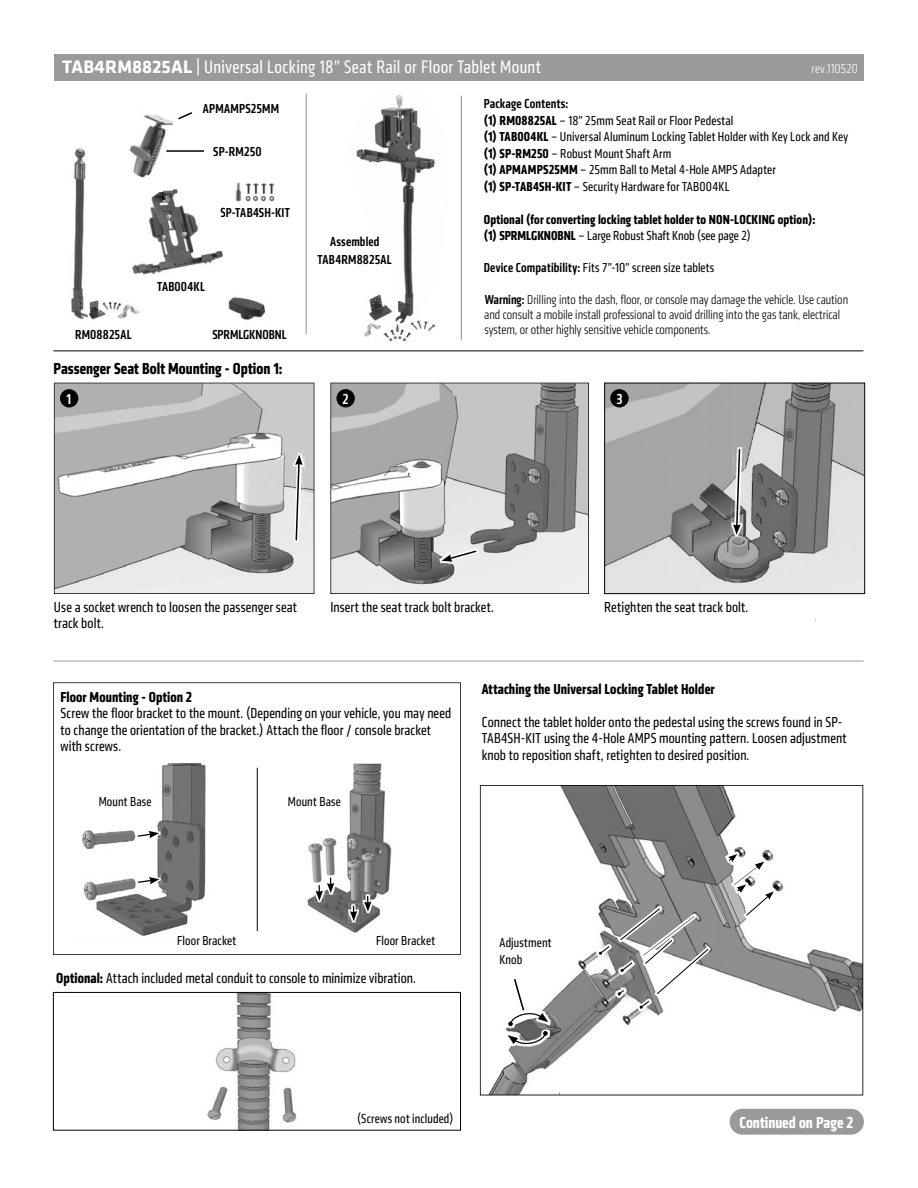
<style>
.page{position:relative;width:918px;height:1188px;background:#fff}
.page>*{position:absolute;margin:0;border:0;box-sizing:border-box;transform-origin:0 0}
.t1{font:condensed 18.75px "Klavika";letter-spacing:.02em;color:#fff}
.t2{font:700 condensed 16.5px "Klavika";letter-spacing:.005em;color:#000}
.t3{font:700 condensed 16.5px "Klavika";letter-spacing:.005em;color:#fff}
.t4{font:condensed 15px/16.5px "Klavika";letter-spacing:.01em;color:#000}
.t5{font:700 condensed 15px "Klavika";letter-spacing:.005em;color:#000}
.t6{font:500 condensed 15px "Klavika";color:#fff}
.t7{font:condensed 13.5px/16.5px "Klavika";letter-spacing:.01em;color:#000}
.t8{font:300 condensed 13.5px/15px "Klavika";color:#000}
.t9{font:700 condensed 13.5px/16.5px "Klavika";letter-spacing:.01em;color:#000}
.t10{font:500 condensed 13.5px/18px "Klavika";letter-spacing:.01em;color:#000;text-align:center}
.t11{font:300 condensed 13.5px "Klavika";letter-spacing:.015em;color:#fff}
.s1{font-weight:700;font-stretch:normal}
.s2{font-weight:500}
.s3{font-weight:700}
.s4{font-weight:400}
</style>
<div class="page">
<svg style="left:480px;top:785px;width:383px;height:310px"></svg>
<hr style="left:53px;top:350px;width:810px;height:1px;background:#000">
<hr style="left:53px;top:661px;width:810px;height:1px;background:#9a9a9a">
<svg style="left:54px;top:383px;width:260px;height:211px;background:#bbb"></svg>
<svg style="left:330px;top:383px;width:259px;height:211px;background:#b2b2b2"></svg>
<img style="left:606px;top:385px;width:257px;height:207px">
<div style="left:604px;top:383px;width:261px;height:211px;border:1px solid #000"></div>
<img style="left:207px;top:994px;width:90px;height:135px">
<div style="left:53px;top:992px;width:408px;height:139px;border:1px solid #000"></div>
<svg style="left:53px;top:682px;width:408px;height:273px"></svg>
<img style="left:291px;top:453px;width:14px;height:89px">
<svg style="left:295px;top:455px;width:8px;height:86px"></svg>
<img style="left:731px;top:447px;width:14px;height:90px">
<svg style="left:733px;top:448px;width:8px;height:87px"></svg>
<div style="left:610px;top:389px;width:19px;height:18px;background:#000;border-radius:50%"></div>
<img style="left:438px;top:545px;width:42px;height:22px">
<svg style="left:442px;top:549px;width:36px;height:13px"></svg>
<div style="left:54px;top:54px;width:810px;height:27px;background:#9a9a9a"></div>
<hr style="left:257px;top:768px;width:1px;height:163px;background:#000">
<hr style="left:306px;top:94px;width:1px;height:240px;background:#9a9a9a">
<hr style="left:461px;top:96px;width:1px;height:244px;background:#9a9a9a">
<img style="left:66px;top:763px;width:150px;height:178px">
<img style="left:302px;top:764px;width:118px;height:171px">
<img style="left:135px;top:828px;width:26px;height:14px">
<svg style="left:137px;top:831px;width:22px;height:7px"></svg>
<div style="left:60px;top:389px;width:18px;height:18px;background:#000;border-radius:50%"></div>
<img style="left:136px;top:874px;width:26px;height:14px">
<svg style="left:137px;top:877px;width:22px;height:7px"></svg>
<div style="left:336px;top:389px;width:19px;height:18px;background:#000;border-radius:50%"></div>
<img style="left:314px;top:883px;width:11px;height:19px">
<img style="left:348px;top:904px;width:11px;height:19px">
<svg style="left:350px;top:906px;width:7px;height:15px"></svg>
<img style="left:363px;top:894px;width:10px;height:19px">
<svg style="left:364px;top:897px;width:7px;height:15px"></svg>
<img style="left:325px;top:876px;width:11px;height:19px">
<svg style="left:316px;top:878px;width:18px;height:23px"></svg>
<img style="left:71px;top:148px;width:68px;height:172px">
<img style="left:356px;top:94px;width:80px;height:248px">
<img style="left:131px;top:115px;width:42px;height:63px">
<img style="left:123px;top:146px;width:20px;height:46px">
<hr style="left:166px;top:150px;width:38px;height:2px;background:#000">
<svg style="left:178px;top:112px;width:15px;height:8px"></svg>
<div style="left:730px;top:1109px;width:134px;height:26px;background:#9a9a9a;border-radius:13px"></div>
<img style="left:143px;top:189px;width:81px;height:86px">
<img style="left:131px;top:192px;width:12px;height:85px">
<svg style="left:221px;top:208px;width:3px;height:9px"></svg>
<img style="left:143px;top:189px;width:30px;height:3px">
<svg style="left:131px;top:187px;width:12px;height:5px"></svg>
<img style="left:235px;top:182px;width:40px;height:20px">
<img style="left:497px;top:936px;width:57px;height:30px">
<svg style="left:499px;top:937px;width:53px;height:27px"></svg>
<img style="left:511px;top:977px;width:16px;height:2px">
<img style="left:505px;top:1028px;width:45px;height:19px">
<img style="left:506px;top:1010px;width:45px;height:20px">
<svg style="left:508px;top:979px;width:40px;height:69px"></svg>
<img style="left:709px;top:946px;width:3px;height:51px">
<img style="left:741px;top:886px;width:38px;height:35px">
<img style="left:617px;top:905px;width:46px;height:38px">
<img style="left:724px;top:848px;width:18px;height:18px">
<svg style="left:728px;top:854px;width:46px;height:62px"></svg>
<img style="left:636px;top:1009px;width:17px;height:4px">
<img style="left:614px;top:986px;width:4px;height:13px">
<img style="left:617px;top:958px;width:1px;height:18px">
<svg style="left:618px;top:908px;width:91px;height:101px"></svg>
<img style="left:595px;top:942px;width:18px;height:17px">
<svg style="left:599px;top:946px;width:11px;height:9px"></svg>
<img style="left:228px;top:297px;width:38px;height:23px">
<p class="t1" style="left:62px;top:56px;width:480px"><span class="s1">TAB4RM8825AL</span> | Universal Locking 18” Seat Rail or Floor Tablet Mount</p>
<p class="t11" style="left:812px;top:61px;width:48px">rev.110520</p>
<p class="t10" style="left:203px;top:99px;width:78px">APMAMPS25MM</p>
<p class="t10" style="left:213px;top:143px;width:50px">SP-RM250</p>
<p class="t10" style="left:220px;top:203px;width:71px">SP-TAB4SH-KIT</p>
<p class="t10" style="left:75px;top:325px;width:58px">RM08825AL</p>
<p class="t10" style="left:157px;top:277px;width:50px">TAB004KL</p>
<p class="t10" style="left:212px;top:325px;width:76px">SPRMLGKNOBNL</p>
<p class="t2" style="left:54px;top:358px;width:231px">Passenger Seat Bolt Mounting - Option 1:</p>
<p class="t10" style="left:318px;top:232px;width:76px">Assembled<br>TAB4RM8825AL</p>
<p class="t6" style="left:67px;top:390px;width:6px">1</p>
<p class="t6" style="left:342px;top:390px;width:7px">2</p>
<p class="t7" style="left:484px;top:96px;width:366px"><span class="s2">Package Contents:<br></span><span class="s3">(1) RM08825AL</span> – 18” 25mm Seat Rail or Floor Pedestal<br><span class="s3">(1) TAB004KL</span> – Universal Aluminum Locking Tablet Holder with Key Lock and Key <span class="s3">(1) SP-RM250</span> – Robust Mount Shaft Arm<br><span class="s3">(1) APMAMPS25MM</span> – 25mm Ball to Metal 4-Hole AMPS Adapter<br><span class="s3">(1) SP-TAB4SH-KIT</span> – Security Hardware for TAB004KL</p>
<p class="t9" style="left:484px;top:211px;width:333px">Optional (for converting locking tablet holder to NON-LOCKING option): (1) SPRMLGKNOBNL <span class="s4">– Large Robust Shaft Knob (see page 2)</span></p>
<p class="t7" style="left:484px;top:259px;width:232px"><span class="s2">Device Compatibility:</span> Fits 7”-10” screen size tablets</p>
<p class="t8" style="left:484px;top:292px;width:365px"><span class="s2">Warning:</span> Drilling into the dash, floor, or console may damage the vehicle. Use caution and consult a mobile install professional to avoid drilling into the gas tank, electrical system, or other highly sensitive vehicle components.</p>
<p class="t6" style="left:616px;top:390px;width:8px">3</p>
<p class="t4" style="left:54px;top:599px;width:245px">Use a socket wrench to loosen the passenger seat track bolt.</p>
<p class="t4" style="left:330px;top:599px;width:165px">Insert the seat track bolt bracket.</p>
<p class="t4" style="left:604px;top:599px;width:146px">Retighten the seat track bolt.</p>
<p class="t5" style="left:60px;top:687px;width:133px">Floor Mounting - Option 2</p>
<p class="t4" style="left:60px;top:705px;width:392px">Screw the floor bracket to the mount. (Depending on your vehicle, you may need to change the orientation of the bracket.) Attach the floor / console bracket with screws.</p>
<p class="t7" style="left:99px;top:794px;width:54px">Mount Base</p>
<p class="t7" style="left:288px;top:794px;width:54px">Mount Base</p>
<p class="t5" style="left:482px;top:679px;width:235px">Attaching the Universal Locking Tablet Holder</p>
<p class="t4" style="left:482px;top:714px;width:366px">Connect the tablet holder onto the pedestal using the screws found in SP-<br>TAB4SH-KIT using the 4-Hole AMPS mounting pattern. Loosen adjustment knob to reposition shaft, retighten to desired position.</p>
<p class="t7" style="left:177px;top:933px;width:60px">Floor Bracket</p>
<p class="t7" style="left:376px;top:933px;width:60px">Floor Bracket</p>
<p class="t7" style="left:499px;top:935px;width:54px">Adjustment<br>Knob</p>
<p class="t4" style="left:56px;top:970px;width:361px"><span class="s3">Optional:</span> Attach included metal conduit to console to minimize vibration.</p>
<p class="t7" style="left:357px;top:1110px;width:98px">(Screws not included)</p>
<p class="t3" style="left:739px;top:1112px;width:115px">Continued on Page 2</p>
</div>
